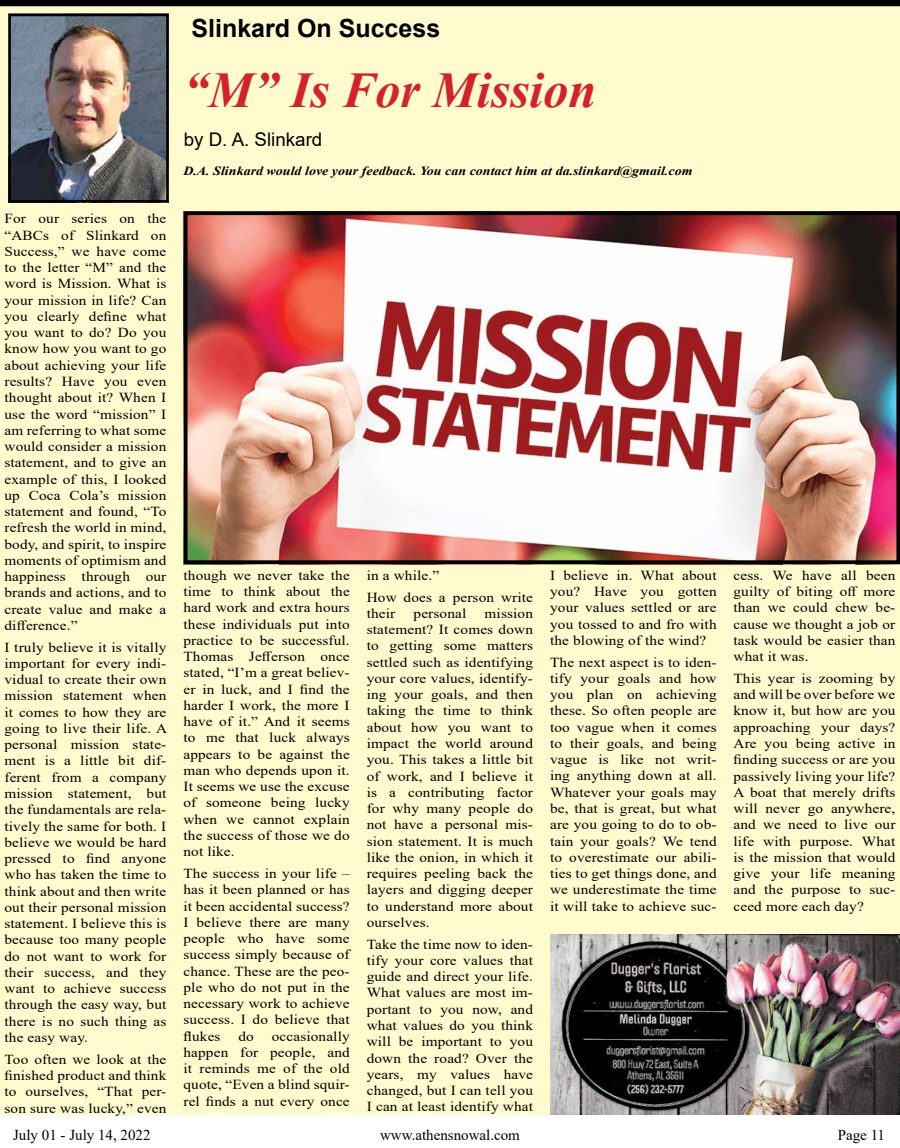
<style>
.page{position:relative;width:900px;height:1148px;background:#fff}
.page>*{position:absolute;margin:0;border:0;box-sizing:border-box;transform-origin:0 0}
.t1{font:italic 700 50px "Times New Roman";color:#d2232a}
.t2{font:700 25px "Arial";color:#000}
.t3{font:18.75px "Arial";color:#000}
.t4{font:15px "Times New Roman";color:#000}
.t5{font:13.75px/16.2px "Times New Roman";letter-spacing:.01em;color:#000;text-align:justify;scale:1.11 1}
.t6{font:italic 700 12.5px "Times New Roman";color:#000;scale:1.12 1}
</style>
<div class="page">
<div style="left:0;top:0;width:900px;height:1114px;background:#fffbce"></div>
<div style="left:0;top:0;width:900px;height:6px;background:#000"></div>
<img style="left:11px;top:17px;width:155px;height:182px">
<div style="left:8px;top:14px;width:161px;height:188px;border:2px solid #000"></div>
<hr style="left:0;top:0;width:1px;height:821px;background:#fffbce">
<img style="left:189px;top:216px;width:706px;height:343px">
<div style="left:184px;top:211px;width:716px;height:353px;border:4px solid #000"></div>
<img style="left:550px;top:934px;width:350px;height:180px">
<h2 class="t2" style="left:192px;top:11px;width:250px">Slinkard On Success</h2>
<h1 class="t1" style="left:184px;top:56px;width:414px">“M” Is For Mission</h1>
<h3 class="t3" style="left:184px;top:126px;width:140px">by D. A. Slinkard</h3>
<p class="t5" style="left:4px;top:210px;width:147px">For our series on the “ABCs of Slinkard on Success,” we have come to the letter “M” and the word is Mission. What is your mission in life? Can you clearly define what you want to do? Do you know how you want to go about achieving your life results? Have you even thought about it? When I use the word “mission” I am referring to what some would consider a mission statement, and to give an example of this, I looked up Coca Cola’s mission statement and found, “To refresh the world in mind, body, and spirit, to inspire moments of optimism and happiness through our brands and actions, and to create value and make a difference.”</p>
<p class="t5" style="left:4px;top:638px;width:148px">I truly believe it is vitally important for every indi&shy;vidual to create their own mission statement when it comes to how they are going to live their life. A personal mission state&shy;ment is a little bit dif&shy;ferent from a company mission statement, but the fundamentals are rela&shy;tively the same for both. I believe we would be hard pressed to find anyone who has taken the time to think about and then write out their personal mission statement. I believe this is because too many people do not want to work for their success, and they want to achieve success through the easy way, but there is no such thing as the easy way.</p>
<p class="t5" style="left:4px;top:1050px;width:147px">Too often we look at the finished product and think to ourselves, “That per&shy;son sure was lucky,” even</p>
<p class="t6" style="left:183px;top:162px;width:456px">D.A. Slinkard would love your feedback. You can contact him at da.slinkard@gmail.com</p>
<p class="t5" style="left:183px;top:566px;width:151px">though we never take the time to think about the hard work and extra hours these individuals put into practice to be successful.<br>Thomas Jefferson once stated, “I’m a great believ&shy;er in luck, and I find the harder I work, the more I have of it.” And it seems to me that luck always appears to be against the man who depends upon it.<br>It seems we use the excuse of someone being lucky when we cannot explain the success of those we do not like.</p>
<p class="t5" style="left:183px;top:865px;width:151px">The success in your life – has it been planned or has it been accidental success?<br>I believe there are many people who have some success simply because of chance. These are the peo&shy;ple who do not put in the necessary work to achieve success. I do believe that flukes</p>
<p class="t5" style="left:183px;top:1027px;width:151px;text-indent:88px">occasionally happen for people, and it reminds me of the old quote, “Even a blind squir&shy;rel finds a nut every once</p>
<p class="t5" style="left:238px;top:1027px;width:15px">do</p>
<p class="t5" style="left:367px;top:564px;width:151px;line-height:21.9px">in a while.”<br>How does a person write</p>
<p class="t5" style="left:367px;top:604px;width:27px">their</p>
<p class="t5" style="left:414px;top:604px;width:49px">personal</p>
<p class="t5" style="left:367px;top:604px;width:151px;text-indent:118px">mission statement? It comes down to getting some matters settled such as identifying your core values, identify&shy;ing your goals, and then taking the time to think about how you want to impact the world around you. This takes a little bit of work, and I believe it is a contributing factor for why many people do not have a personal mis&shy;sion statement. It is much like the onion, in which it requires peeling back the layers and digging deeper to understand more about ourselves.</p>
<p class="t5" style="left:367px;top:935px;width:151px">Take the time now to iden&shy;tify your core values that guide and direct your life.<br>What values are most im&shy;portant to you now, and what values do you think will be important to you down the road? Over the years, my values have changed, but I can tell you I can at least identify what</p>
<p class="t5" style="left:550px;top:566px;width:152px">I believe in. What about you? Have you gotten your values settled or are you tossed to and fro with the blowing of the wind?</p>
<p class="t5" style="left:550px;top:653px;width:152px">The next aspect is to iden&shy;tify your goals and how you plan on achieving these. So often people are too vague when it comes to their goals, and being vague is like not writ&shy;ing anything down at all.<br>Whatever your goals may be, that is great, but what are you going to do to ob&shy;tain your goals? We tend to overestimate our abili&shy;ties to get things done, and we underestimate the time it will take to achieve suc-</p>
<p class="t5" style="left:733px;top:566px;width:147px">cess. We have all been guilty of biting off more than we could chew be&shy;cause we thought a job or task would be easier than what it was.</p>
<p class="t5" style="left:733px;top:669px;width:147px">This year is zooming by and will be over before we know it, but how are you approaching your days?<br>Are you being active in finding success or are you passively living your life?<br>A boat that merely drifts will never go anywhere, and we need to live our life with purpose. What is the mission that would give your life meaning and the purpose to suc&shy;ceed more each day?</p>
<p class="t4" style="left:13px;top:1124px;width:139px">July 01 - July 14, 2022</p>
<p class="t4" style="left:380px;top:1124px;width:141px">www.athensnowal.com</p>
<p class="t4" style="left:838px;top:1124px;width:49px">Page 11</p>
</div>
